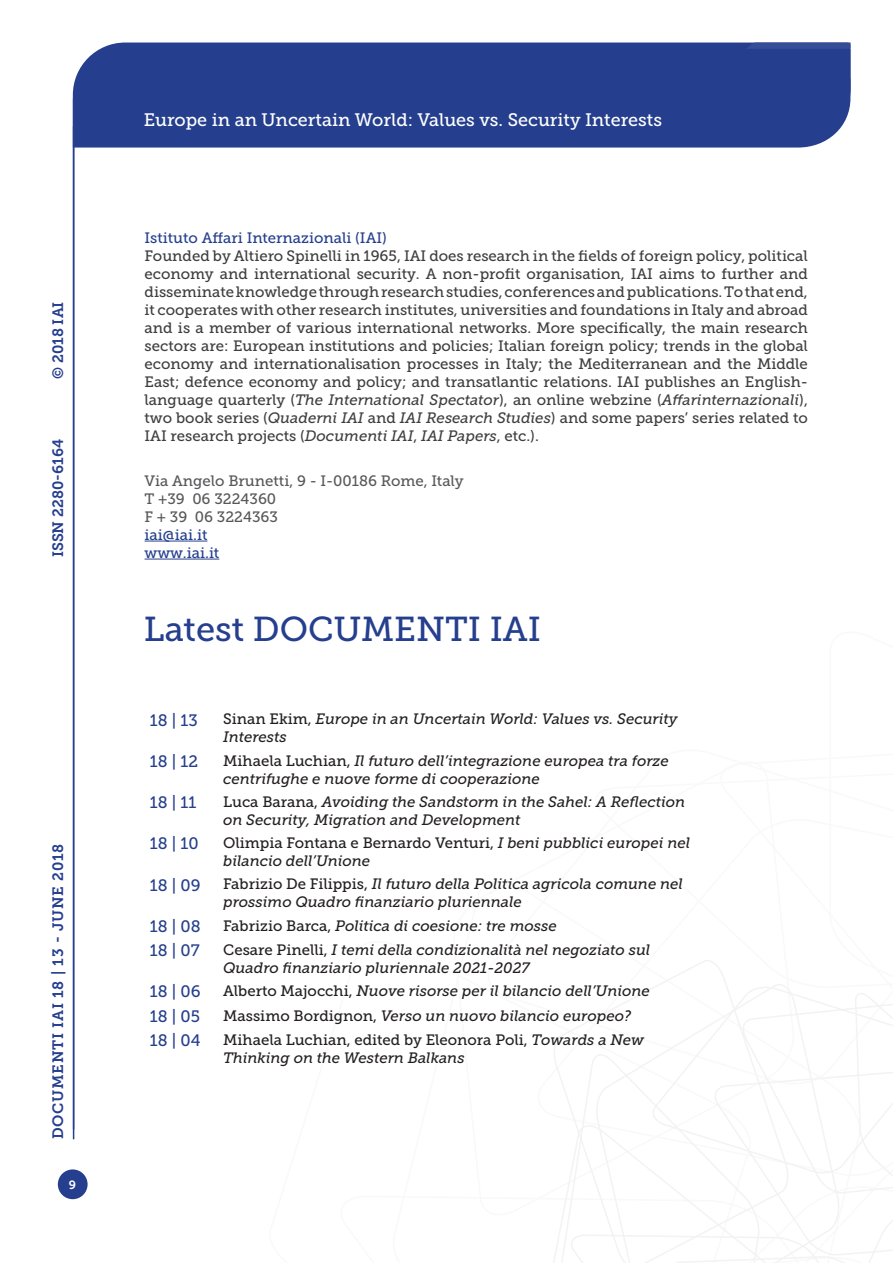
<style>
.page{position:relative;width:893px;height:1263px;background:#fff}
.page>*{position:absolute;margin:0;border:0;box-sizing:border-box;transform-origin:0 0}
.t1{font:34.5px "Museo Slab 500";color:#253f8e}
.Intestazione{font:18px "Museo Slab 500";color:#fff}
.t2{font:16.5px "Museo Slab 500";color:#253f8e}
.t3{font:15px/18px "Museo Slab 500";color:#3e3e3f;text-align:justify}
.Elenco_paper{font:italic 15px/18px "Museo Slab 500";color:#231f20}
.t4{font:15px "Museo Slab 500";color:#57585a}
.t5{font:15px "Museo Slab 500";color:#253f8e}
.t6{font:15px "Museo Slab 700";letter-spacing:.05em;color:#253f8e}
.t7{font:15px "Museo Slab 700";color:#253f8e}
.t8{font:12px "Museo Slab 700";color:#fff}
.s1{font-style:italic}
.s2{font-style:normal}
</style>
<div class="page">
<svg style="left:553px;top:960px;width:340px;height:303px"></svg>
<div style="left:100px;top:43px;width:641px;height:6px;background:#253f8e"></div>
<svg style="left:741px;top:43px;width:109px;height:6px"></svg>
<div style="left:58px;top:1169px;width:30px;height:30px;background:#253f8e;border-radius:50%"></div>
<hr style="left:73px;top:126px;width:1px;height:1013px;background:#253f8e">
<div style="left:73px;top:49px;width:777px;height:99px;background:#253f8e"></div>
<hr style="left:145px;top:541px;width:62px;height:1px;background:#253f8e">
<hr style="left:145px;top:559px;width:74px;height:1px;background:#253f8e">
<hr style="left:73px;top:142px;width:1px;height:987px;background:#253f8e">
<p class="t6" style="left:50px;top:379px;width:79px;rotate:-90deg">© 2018 IAI</p>
<p class="t7" style="left:50px;top:557px;width:120px;rotate:-90deg">ISSN 2280-6164</p>
<p class="t6" style="left:50px;top:1139px;width:297px;rotate:-90deg">DOCUMENTI IAI 18 | 13 - JUNE 2018</p>
<p class="t8" style="left:69px;top:1178px;width:9px">9</p>
<p class="Intestazione" style="left:144px;top:110px;width:520px">Europe in an Uncertain World: Values vs. Security Interests</p>
<p class="t5" style="left:145px;top:229px;width:244px">Istituto Affari Internazionali (IAI)</p>
<p class="t3" style="left:145px;top:247px;width:665px">Founded by Altiero Spinelli in 1965, IAI does research in the fields of foreign policy, political economy and international security. A non-profit organisation, IAI aims to further and disseminate knowledge through research studies, conferences and publications. To that end, it cooperates with other research institutes, universities and foundations in Italy and abroad and is a member of various international networks. More specifically, the main research sectors are: European institutions and policies; Italian foreign policy; trends in the global economy and internationalisation processes in Italy; the Mediterranean and the Middle East; defence economy and policy; and transatlantic relations. IAI publishes an English&shy;language quarterly (<span class="s1">The International Spectator</span>), an online webzine (<span class="s1">Affarinternazionali</span>), two book series (<span class="s1">Quaderni IAI</span> and <span class="s1">IAI Research Studies</span>) and some papers’ series related to IAI research projects (<span class="s1">Documenti IAI</span>, <span class="s1">IAI Papers</span>, etc.).</p>
<p class="t4" style="left:145px;top:472px;width:321px">Via Angelo Brunetti, 9 - I-00186 Rome, Italy</p>
<p class="t4" style="left:145px;top:490px;width:133px">T +39 06 3224360</p>
<p class="t4" style="left:145px;top:508px;width:135px">F + 39 06 3224363</p>
<p class="t5" style="left:145px;top:526px;width:64px">iai@iai.it</p>
<p class="t5" style="left:145px;top:544px;width:76px">www.iai.it</p>
<p class="t1" style="left:144px;top:610px;width:399px">Latest DOCUMENTI IAI</p>
<p class="t2" style="left:150px;top:711px;width:49px">18 | 13</p>
<p class="Elenco_paper" style="left:223px;top:710px;width:456px"><span class="s2">Sinan Ekim,</span> Europe in an Uncertain World: Values vs. Security<br>Interests</p>
<p class="t2" style="left:150px;top:752px;width:50px">18 | 12</p>
<p class="Elenco_paper" style="left:223px;top:752px;width:447px"><span class="s2">Mihaela Luchian,</span> Il futuro dell’integrazione europea tra forze centrifughe e nuove forme di cooperazione</p>
<p class="t2" style="left:150px;top:793px;width:48px">18 | 11</p>
<p class="Elenco_paper" style="left:223px;top:793px;width:463px"><span class="s2">Luca Barana,</span> Avoiding the Sandstorm in the Sahel: A Reflection on Security, Migration and Development</p>
<p class="t2" style="left:150px;top:834px;width:50px">18 | 10</p>
<p class="Elenco_paper" style="left:223px;top:834px;width:469px"><span class="s2">Olimpia Fontana e Bernardo Venturi,</span> I beni pubblici europei nel bilancio dell’Unione</p>
<p class="t2" style="left:150px;top:876px;width:52px">18 | 09</p>
<p class="Elenco_paper" style="left:223px;top:875px;width:461px"><span class="s2">Fabrizio De Filippis,</span> Il futuro della Politica agricola comune nel prossimo Quadro finanziario pluriennale</p>
<p class="t2" style="left:150px;top:917px;width:52px">18 | 08</p>
<p class="Elenco_paper" style="left:223px;top:917px;width:335px"><span class="s2">Fabrizio Barca,</span> Politica di coesione: tre mosse</p>
<p class="t2" style="left:150px;top:941px;width:51px">18 | 07</p>
<p class="Elenco_paper" style="left:223px;top:941px;width:429px"><span class="s2">Cesare Pinelli,</span> I temi della condizionalità nel negoziato sul<br>Quadro finanziario pluriennale 2021-2027</p>
<p class="t2" style="left:150px;top:982px;width:52px">18 | 06</p>
<p class="Elenco_paper" style="left:223px;top:982px;width:428px"><span class="s2">Alberto Majocchi,</span> Nuove risorse per il bilancio dell’Unione</p>
<p class="t2" style="left:150px;top:1007px;width:52px">18 | 05</p>
<p class="Elenco_paper" style="left:223px;top:1007px;width:410px"><span class="s2">Massimo Bordignon,</span> Verso un nuovo bilancio europeo?</p>
<p class="t2" style="left:150px;top:1031px;width:52px">18 | 04</p>
<p class="Elenco_paper" style="left:223px;top:1031px;width:422px"><span class="s2">Mihaela Luchian, edited by Eleonora Poli,</span> Towards a New<br>Thinking on the Western Balkans</p>
</div>
